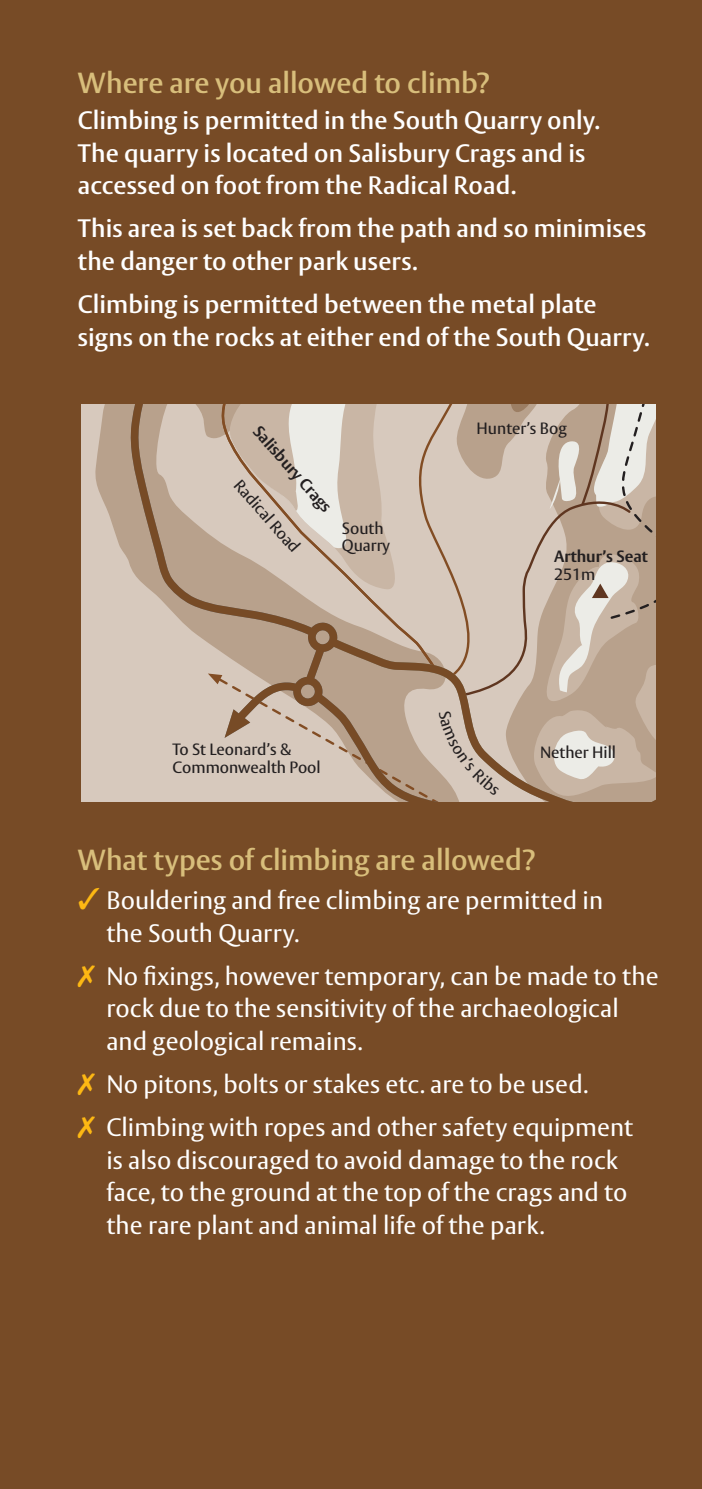
<style>
.page{position:relative;width:702px;height:1489px;background:#fff}
.page>*{position:absolute;margin:0;border:0;box-sizing:border-box;transform-origin:0 0}
.t1{font:600 28.75px "Vesta";color:#d8be7b}
.t2{font:25px/32.5px "Vesta";letter-spacing:.005em;color:#fff}
.t3{font:600 25px/32.5px "Vesta";letter-spacing:.005em;color:#fff}
.t4{font:500 16.25px/17.5px "Vesta";color:#231f20}
.t5{font:700 16.25px "Vesta";color:#231f20}
.s1{color:#fdb813}
</style>
<div class="page">
<div style="left:0;top:0;width:702px;height:1488px;background:#774b26"></div>
<div style="left:81px;top:404px;width:575px;height:397px;background:#d7c9bd"></div>
<svg style="left:95px;top:404px;width:29px;height:149px;fill:#b8a18c"></svg>
<svg style="left:124px;top:404px;width:5px;height:158px"></svg>
<svg style="left:129px;top:404px;width:79px;height:239px;fill:#b8a18c"></svg>
<svg style="left:208px;top:404px;width:448px;height:397px"></svg>
<p class="t1" style="left:78px;top:71px;width:413px">Where are you allowed to climb?</p>
<p class="t3" style="left:78px;top:106px;width:523px">Climbing is permitted in the South Quarry only.<br>The quarry is located on Salisbury Crags and is accessed on foot from the Radical Road.</p>
<p class="t3" style="left:78px;top:214px;width:570px">This area is set back from the path and so minimises the danger to other park users.</p>
<p class="t3" style="left:78px;top:290px;width:573px">Climbing is permitted between the metal plate signs on the rocks at either end of the South Quarry.</p>
<p class="t5" style="left:263px;top:422px;width:110px;rotate:48deg">Salisbury Crags</p>
<p class="t4" style="left:241px;top:479px;width:91px;rotate:48deg">Radical Road</p>
<p class="t4" style="left:342px;top:523px;width:50px">South<br>Quarry</p>
<p class="t4" style="left:476px;top:424px;width:92px">Hunter’s Bog</p>
<p class="t5" style="left:554px;top:547px;width:95px">Arthur’s Seat</p>
<p class="t4" style="left:554px;top:569px;width:43px">251m</p>
<p class="t4" style="left:173px;top:744px;width:120px">To St Leonard’s &amp;</p>
<p class="t4" style="left:540px;top:747px;width:78px">Nether Hill</p>
<p class="t4" style="left:173px;top:762px;width:150px">Commonwealth Pool</p>
<p class="t1" style="left:78px;top:847px;width:459px">What types of climbing are allowed?</p>
<p class="t2" style="left:106px;top:886px;width:498px;text-indent:-28px"><span class="s1">✓</span> Bouldering and free climbing are permitted in the South Quarry.</p>
<p class="t2" style="left:106px;top:961px;width:553px;text-indent:-28px"><span class="s1">✗</span> No fixings, however temporary, can be made to the rock due to the sensitivity of the archaeological and geological remains.</p>
<p class="t2" style="left:78px;top:1064px;width:556px;line-height:43.2px"><span class="s1">✗</span> No pitons, bolts or stakes etc. are to be used.<br><span class="s1">✗</span> Climbing with ropes and other safety equipment</p>
<p class="t2" style="left:106px;top:1145px;width:522px">is also discouraged to avoid damage to the rock face, to the ground at the top of the crags and to the rare plant and animal life of the park.</p>
</div>
